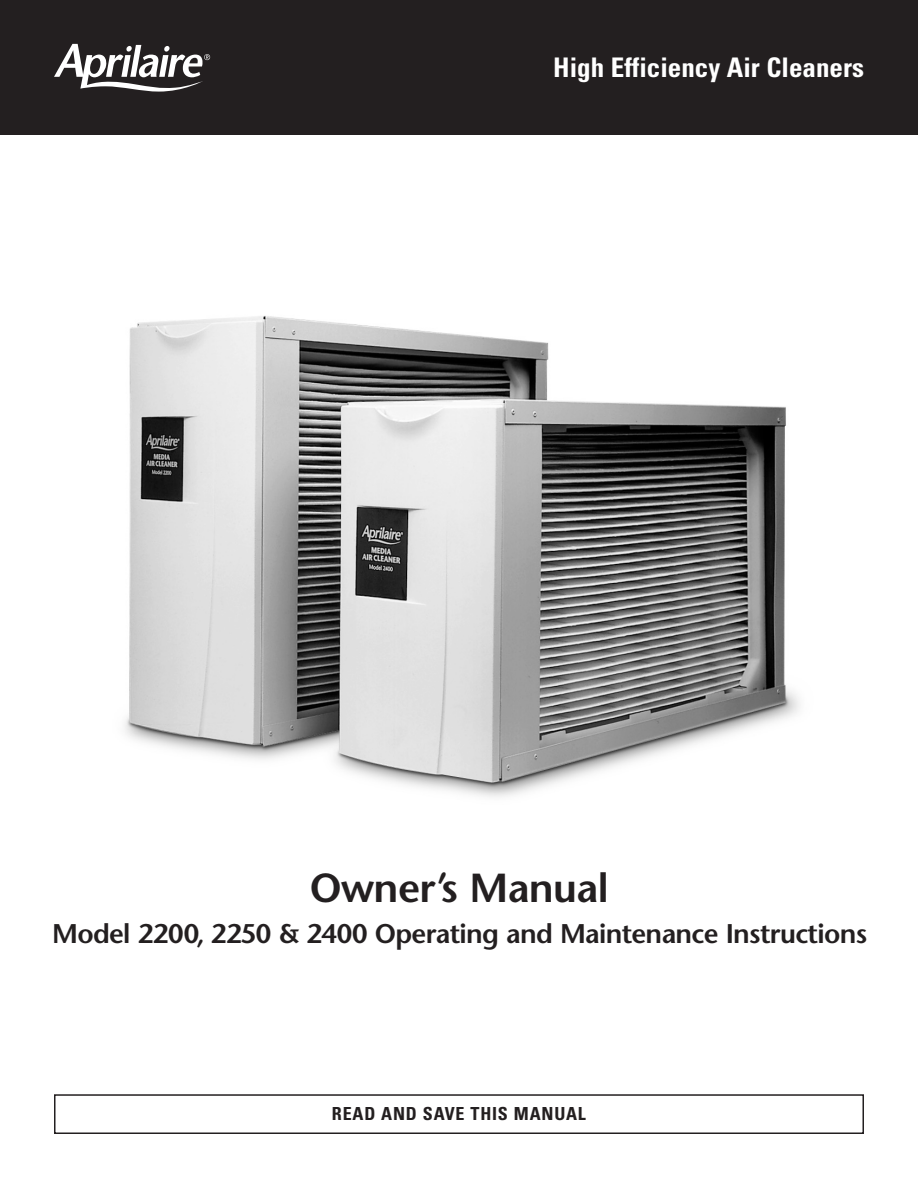
<style>
.page{position:relative;width:918px;height:1188px;background:#fff}
.page>*{position:absolute;margin:0;border:0;box-sizing:border-box;transform-origin:0 0}
.t1{font:600 40.5px "Stone Sans";letter-spacing:-.015em;color:#231f20}
.t2{font:600 27px "Stone Sans";letter-spacing:-.025em;color:#231f20}
.t3{font:700 condensed 27px "Univers";color:#fff}
.t4{font:700 condensed 18px "Univers";letter-spacing:.045em;color:#231f20}
</style>
<div class="page">
<img style="left:124px;top:316px;width:676px;height:481px">
<div style="left:0;top:0;width:918px;height:135px;background:#231f20"></div>
<svg style="left:54px;top:44px;width:156px;height:48px"></svg>
<div style="left:54px;top:1094px;width:810px;height:40px;border:2px solid #231f20"></div>
<p class="t3" style="left:553px;top:51px;width:312px">High Efficiency Air Cleaners</p>
<h1 class="t1" style="left:310px;top:863px;width:300px">Owner’s Manual</h1>
<p class="t2" style="left:52px;top:917px;width:817px">Model 2200, 2250 &amp; 2400 Operating and Maintenance Instructions</p>
<p class="t4" style="left:332px;top:1103px;width:255px">READ AND SAVE THIS MANUAL</p>
</div>
